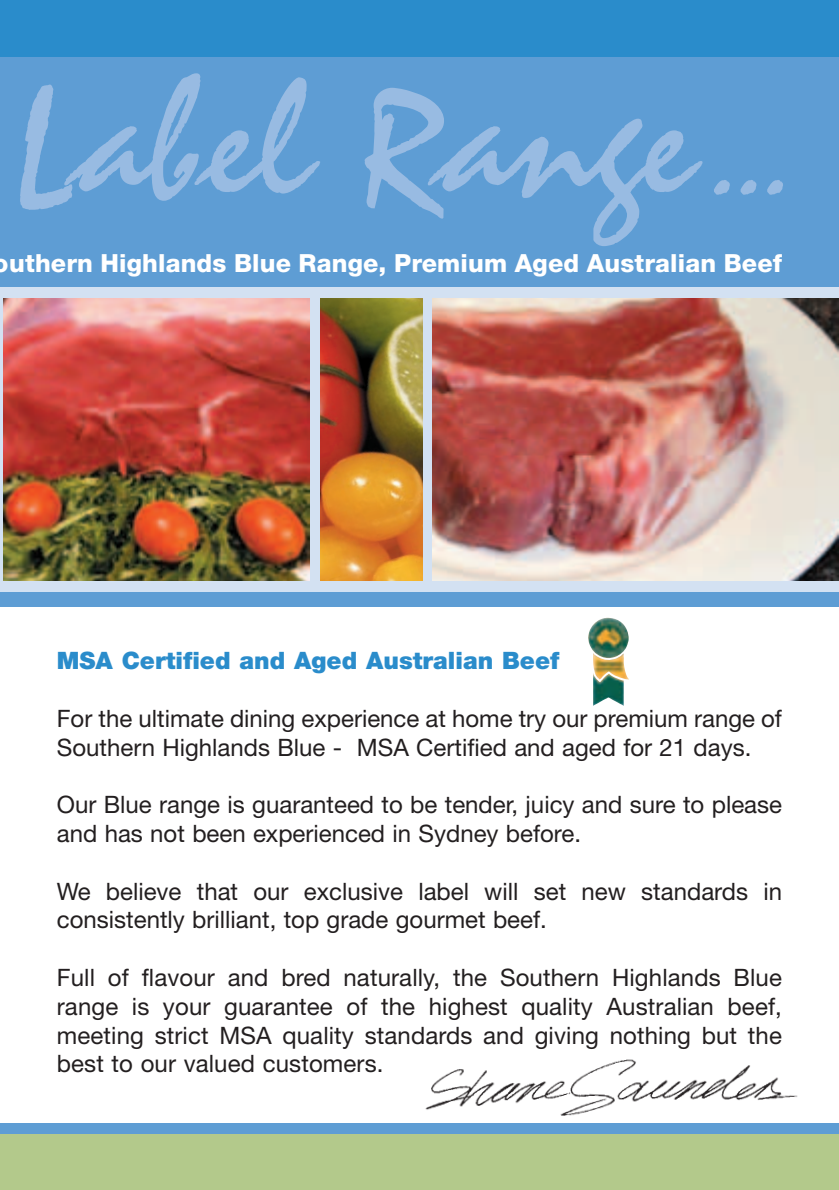
<style>
.page{position:relative;width:839px;height:1190px;background:#fff}
.page>*{position:absolute;margin:0;border:0;box-sizing:border-box;transform-origin:0 0}
.t1{font:168px "Staccato 222 BT";color:#98bbe2}
.t2{font:800 25px "Helvetica Neue";letter-spacing:.005em;color:#fff}
.t3{font:24px/28.8px "Helvetica Neue";color:#231f20}
.t4{font:900 24px "Helvetica Neue";color:#2a8ccb}
.s1{font-size:140px}
</style>
<div class="page">
<div style="left:0;top:57px;width:838px;height:550px;background:#5e9dd4"></div>
<div style="left:0;top:290px;width:838px;height:297px;background:#d3e1f2"></div>
<div style="left:0;top:0;width:838px;height:57px;background:#2a8ccb"></div>
<img style="left:432px;top:298px;width:406px;height:283px">
<img style="left:320px;top:298px;width:102px;height:283px">
<img style="left:3px;top:298px;width:306px;height:283px">
<div style="left:0;top:1134px;width:838px;height:56px;background:#b3c98b"></div>
<div style="left:0;top:581px;width:838px;height:11px;background:#d3e1f2"></div>
<div style="left:0;top:287px;width:838px;height:11px;background:#d3e1f2"></div>
<div style="left:0;top:1123px;width:838px;height:11px;background:#5e9dd4"></div>
<img style="left:588px;top:618px;width:41px;height:88px">
<img style="left:425px;top:1059px;width:373px;height:57px">
<h1 class="t1" style="left:9px;top:85px;width:789px">Label Range<span class="s1">...</span></h1>
<p class="t2" style="left:-6px;top:254px;width:789px">outhern Highlands Blue Range, Premium Aged Australian Beef</p>
<p class="t4" style="left:57px;top:652px;width:504px">MSA Certified and Aged Australian Beef</p>
<p class="t3" style="left:57px;top:706px;width:726px">For the ultimate dining experience at home try our premium range of<br>Southern Highlands Blue - MSA Certified and aged for 21 days.</p>
<p class="t3" style="left:57px;top:793px;width:726px">Our Blue range is guaranteed to be tender, juicy and sure to please and has not been experienced in Sydney before.</p>
<p class="t3" style="left:57px;top:879px;width:726px">We believe that our exclusive label will set new standards in consistently brilliant, top grade gourmet beef.</p>
<p class="t3" style="left:57px;top:965px;width:726px;text-align:justify">Full of flavour and bred naturally, the Southern Highlands Blue range is your guarantee of the highest quality Australian beef, meeting strict MSA quality standards and giving nothing but the best to our valued customers.</p>
</div>
